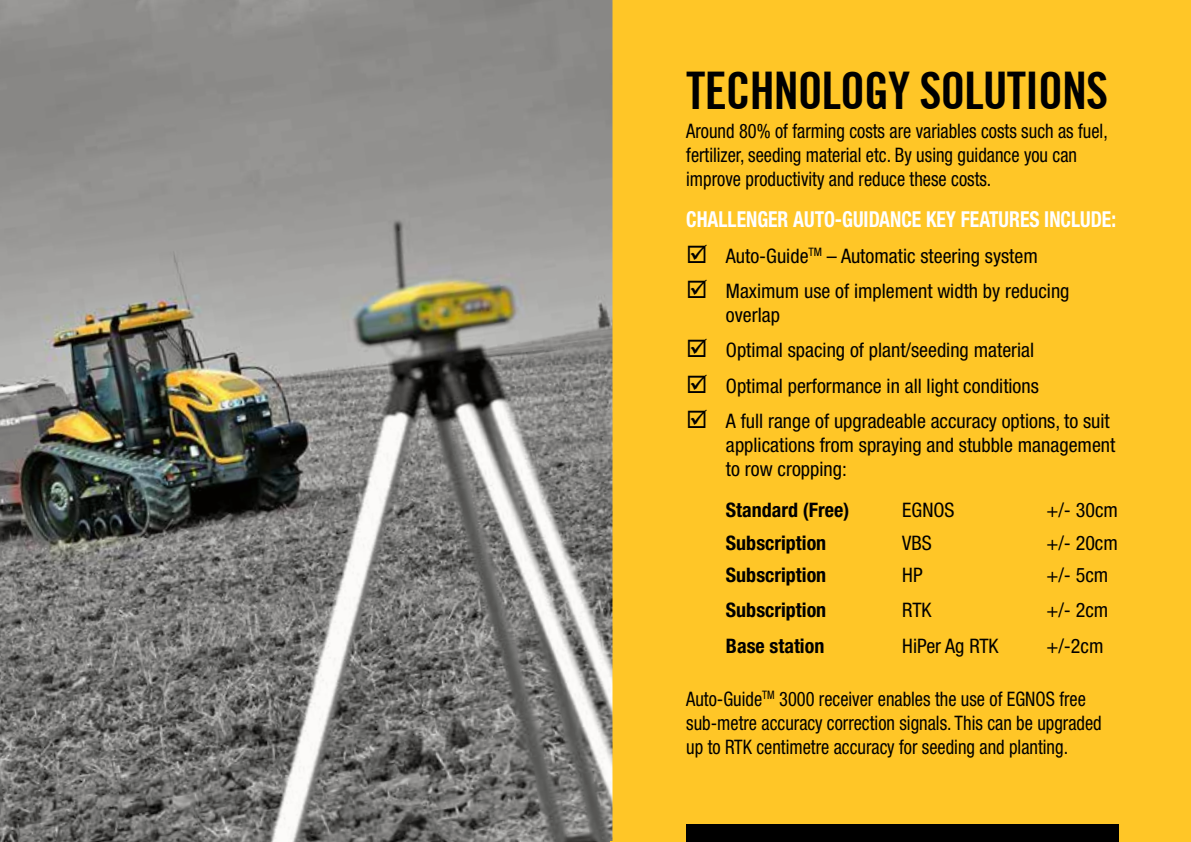
<style>
.page{position:relative;width:1191px;height:842px;background:#ffc627}
.page>*{position:absolute;margin:0;border:0;box-sizing:border-box;transform-origin:0 0}
.t1{font:700 condensed 52px "Trade Gothic No.20";letter-spacing:-.02em;color:#000;scale:.96 1}
.t2{font:700 condensed 22px "Helvetica Neue LT";color:#fff;scale:.89 1}
.t3{font:condensed 20px/24px "Helvetica Neue LT";color:#000}
.t4{font:condensed 20px/24px "Helvetica Neue LT";color:#000;scale:.92 1}
.t5{font:700 condensed 20px "Helvetica Neue LT";color:#000}
</style>
<div class="page">
<img style="left:0;top:0;width:612px;height:842px">
<div style="left:686px;top:824px;width:433px;height:18px;background:#000"></div>
<h1 class="t1" style="left:686px;top:59px;width:441px">TECHNOLOGY SOLUTIONS</h1>
<p class="t4" style="left:686px;top:119px;width:460px">Around 80% of farming costs are variables costs such as fuel, fertilizer, seeding material etc. By using guidance you can improve productivity and reduce these costs.</p>
<p class="t2" style="left:686px;top:206px;width:484px">CHALLENGER AUTO-GUIDANCE KEY FEATURES INCLUDE:</p>
<p class="t3" style="left:686px;top:243px;width:353px">☑ Auto-Guide<sup>TM</sup> – Automatic steering system</p>
<p class="t3" style="left:726px;top:279px;width:345px;text-indent:-40px">☑ Maximum use of implement width by reducing overlap</p>
<p class="t3" style="left:686px;top:338px;width:349px">☑ Optimal spacing of plant/seeding material</p>
<p class="t3" style="left:686px;top:373px;width:354px">☑ Optimal performance in all light conditions</p>
<p class="t3" style="left:726px;top:409px;width:391px;text-indent:-40px">☑ A full range of upgradeable accuracy options, to suit applications from spraying and stubble management to row cropping:</p>
<p class="t5" style="left:726px;top:498px;width:125px">Standard (Free)</p>
<p class="t3" style="left:902px;top:498px;width:54px">EGNOS</p>
<p class="t3" style="left:1046px;top:498px;width:73px">+/- 30cm</p>
<p class="t5" style="left:726px;top:530px;width:102px">Subscription</p>
<p class="t3" style="left:902px;top:530px;width:31px">VBS</p>
<p class="t3" style="left:1046px;top:530px;width:73px">+/- 20cm</p>
<p class="t5" style="left:726px;top:563px;width:102px">Subscription</p>
<p class="t3" style="left:902px;top:563px;width:22px">HP</p>
<p class="t3" style="left:1046px;top:563px;width:63px">+/- 5cm</p>
<p class="t5" style="left:726px;top:598px;width:102px">Subscription</p>
<p class="t3" style="left:902px;top:598px;width:31px">RTK</p>
<p class="t3" style="left:1046px;top:598px;width:63px">+/- 2cm</p>
<p class="t5" style="left:726px;top:633px;width:100px">Base station</p>
<p class="t3" style="left:902px;top:634px;width:98px">HiPer Ag RTK</p>
<p class="t3" style="left:1046px;top:634px;width:59px">+/-2cm</p>
<p class="t4" style="left:686px;top:687px;width:453px">Auto-Guide<sup>TM</sup> 3000 receiver enables the use of EGNOS free sub-metre accuracy correction signals. This can be upgraded up to RTK centimetre accuracy for seeding and planting.</p>
</div>
